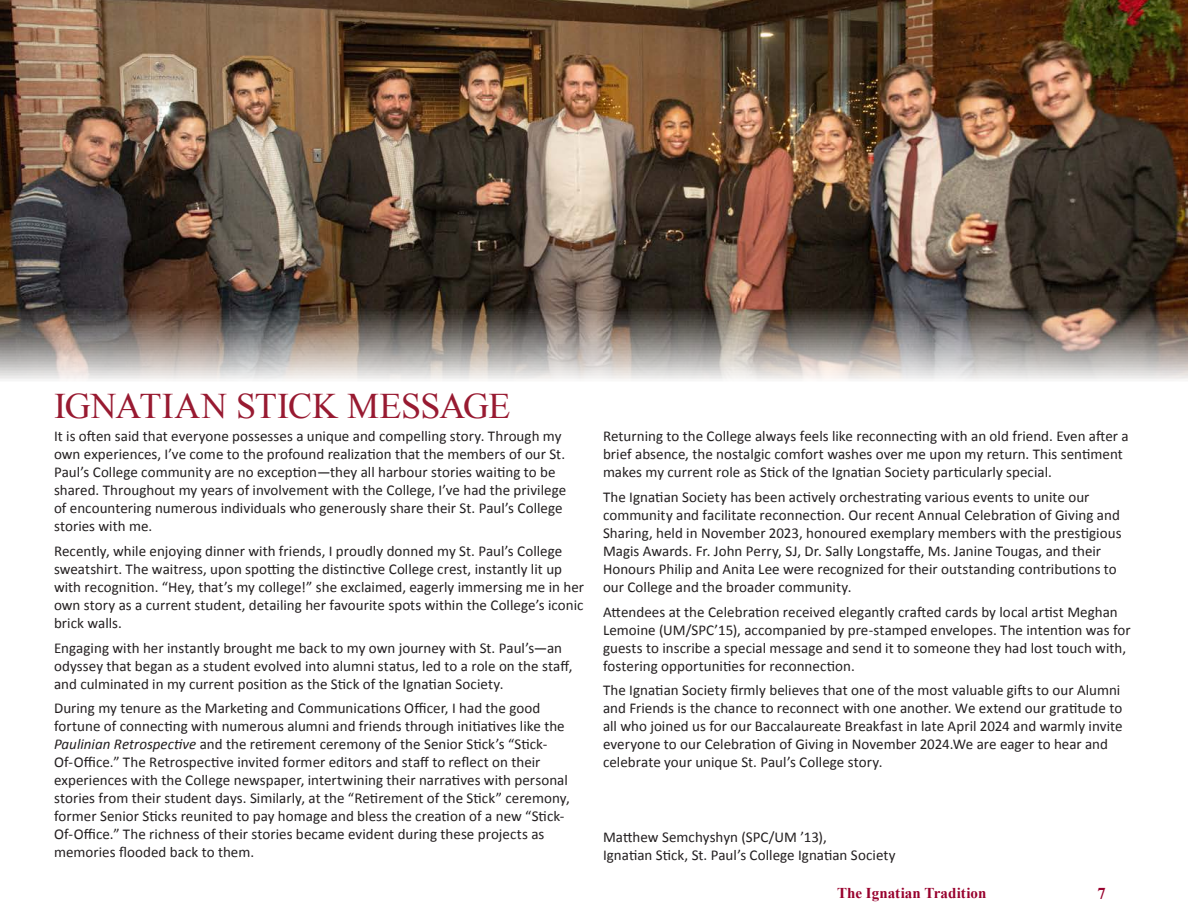
<style>
.page{position:relative;width:1188px;height:918px;background:#fff}
.page>*{position:absolute;margin:0;border:0;box-sizing:border-box;transform-origin:0 0}
.t1{font:36px "Times New Roman";letter-spacing:-.015em;color:#981a31}
.t2{font:700 16.5px "Times New Roman";color:#98012d}
.Body{font:15px/18px "Calibri";letter-spacing:.005em;color:#231f20}
.t3{font:700 15px "Times New Roman";letter-spacing:.005em;color:#98012d}
.s1{font-style:italic}
</style>
<div class="page">
<img style="left:0;top:0;width:1188px;height:379px">
<p class="t1" style="left:54px;top:382px;width:458px">IGNATIAN STICK MESSAGE</p>
<p class="Body" style="left:54px;top:427px;width:514px">It is often said that everyone possesses a unique and compelling story. Through my own experiences, I’ve come to the profound realization that the members of our St.<br>Paul’s College community are no exception—they all harbour stories waiting to be shared. Throughout my years of involvement with the College, I’ve had the privilege of encountering numerous individuals who generously share their St. Paul’s College stories with me.</p>
<p class="Body" style="left:54px;top:541px;width:532px">Recently, while enjoying dinner with friends, I proudly donned my St. Paul’s College sweatshirt. The waitress, upon spotting the distinctive College crest, instantly lit up with recognition. “Hey, that’s my college!” she exclaimed, eagerly immersing me in her own story as a current student, detailing her favourite spots within the College’s iconic brick walls.</p>
<p class="Body" style="left:54px;top:638px;width:520px">Engaging with her instantly brought me back to my own journey with St. Paul’s—an odyssey that began as a student evolved into alumni status, led to a role on the staff, and culminated in my current position as the Stick of the Ignatian Society.</p>
<p class="Body" style="left:54px;top:699px;width:517px">During my tenure as the Marketing and Communications Officer, I had the good fortune of connecting with numerous alumni and friends through initiatives like the <span class="s1">Paulinian Retrospective</span> and the retirement ceremony of the Senior Stick’s “Stick-Of-Office.” The Retrospective invited former editors and staff to reflect on their experiences with the College newspaper, intertwining their narratives with personal stories from their student days. Similarly, at the “Retirement of the Stick” ceremony, former Senior Sticks reunited to pay homage and bless the creation of a new “Stick-Of-Office.” The richness of their stories became evident during these projects as memories flooded back to them.</p>
<p class="Body" style="left:603px;top:427px;width:527px">Returning to the College always feels like reconnecting with an old friend. Even after a brief absence, the nostalgic comfort washes over me upon my return. This sentiment makes my current role as Stick of the Ignatian Society particularly special.</p>
<p class="Body" style="left:603px;top:487px;width:520px">The Ignatian Society has been actively orchestrating various events to unite our community and facilitate reconnection. Our recent Annual Celebration of Giving and Sharing, held in November 2023, honoured exemplary members with the prestigious Magis Awards. Fr. John Perry, SJ, Dr. Sally Longstaffe, Ms. Janine Tougas, and their Honours Philip and Anita Lee were recognized for their outstanding contributions to our College and the broader community.</p>
<p class="Body" style="left:603px;top:602px;width:529px">Attendees at the Celebration received elegantly crafted cards by local artist Meghan Lemoine (UM/SPC’15), accompanied by pre-stamped envelopes. The intention was for guests to inscribe a special message and send it to someone they had lost touch with, fostering opportunities for reconnection.</p>
<p class="Body" style="left:603px;top:681px;width:521px">The Ignatian Society firmly believes that one of the most valuable gifts to our Alumni and Friends is the chance to reconnect with one another. We extend our gratitude to all who joined us for our Baccalaureate Breakfast in late April 2024 and warmly invite everyone to our Celebration of Giving in November 2024.We are eager to hear and celebrate your unique St. Paul’s College story.</p>
<p class="Body" style="left:603px;top:827px;width:225px">Matthew Semchyshyn (SPC/UM ’13),</p>
<p class="Body" style="left:603px;top:845px;width:294px">Ignatian Stick, St. Paul’s College Ignatian Society</p>
<p class="t3" style="left:837px;top:883px;width:151px">The Ignatian Tradition</p>
<p class="t2" style="left:1098px;top:882px;width:10px">7</p>
</div>
